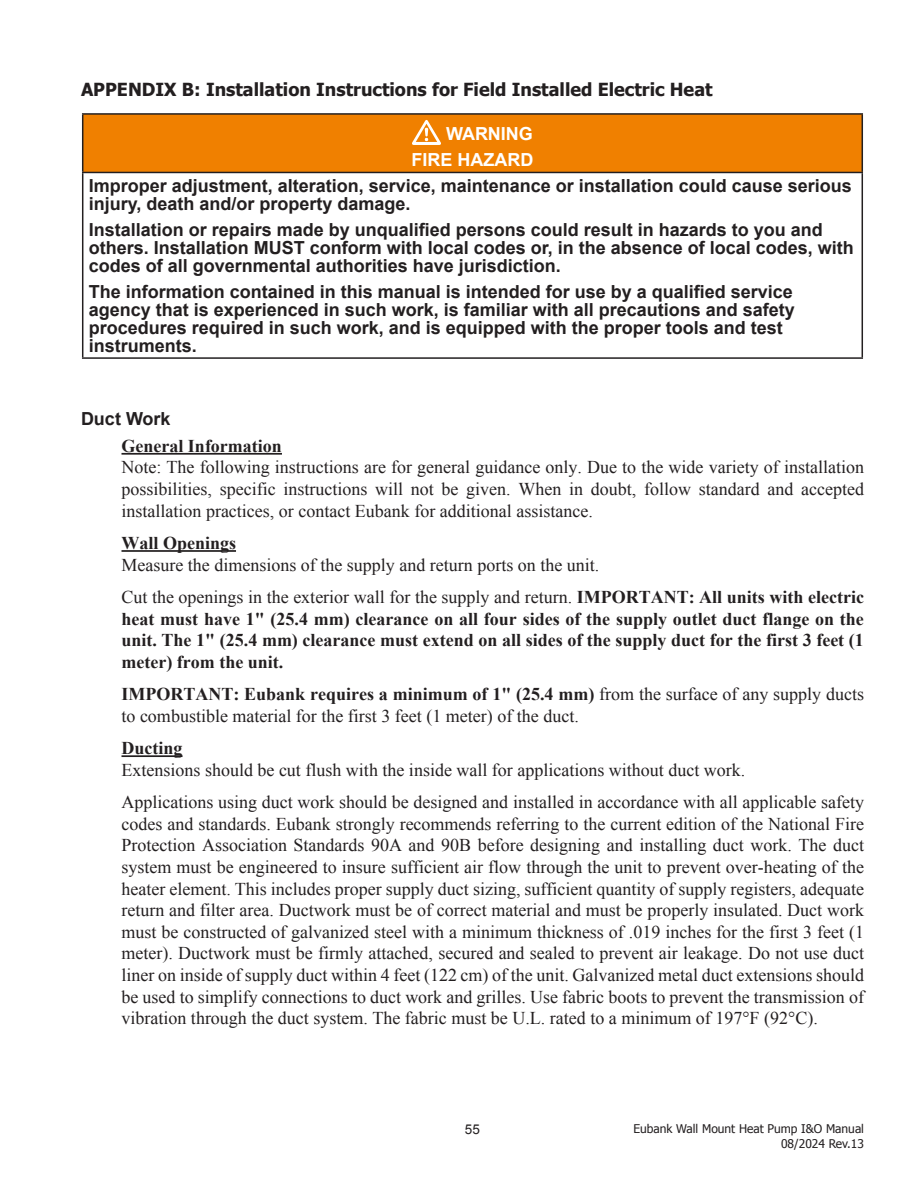
<style>
.page{position:relative;width:918px;height:1188px;background:#fff}
.page>*{position:absolute;margin:0;border:0;box-sizing:border-box;transform-origin:0 0}
.Manual_Text{font:18px/21.6px "Times New Roman";color:#231f20;text-align:justify}
.Warningtext{font:700 18px/18px "Arial";color:#231f20}
.Manual_Text-2{font:700 18px/21.6px "Times New Roman";color:#231f20;text-align:justify}
._1st_Level{font:700 18px "Tahoma";color:#231f20}
.Warning{font:700 18px "Arial";color:#fff}
.Heading2{font:700 18px "Arial";color:#231f20}
.t1{font:13.5px "Arial";color:#231f20}
.t2{font:12px/14.4px "Tahoma";color:#231f20;text-align:right}
.s1{font-weight:400}
.s2{font-weight:700}
</style>
<div class="page">
<hr style="left:122px;top:453px;width:160px;height:2px;background:#231f20">
<hr style="left:122px;top:550px;width:114px;height:2px;background:#231f20">
<hr style="left:122px;top:755px;width:61px;height:2px;background:#231f20">
<div style="left:83px;top:114px;width:779px;height:58px;background:#f08000"></div>
<hr style="left:82px;top:113px;width:781px;height:2px;background:#231f20">
<hr style="left:82px;top:115px;width:1px;height:57px;background:#231f20">
<hr style="left:862px;top:115px;width:1px;height:57px;background:#231f20">
<hr style="left:82px;top:172px;width:781px;height:1px;background:#231f20">
<hr style="left:82px;top:173px;width:1px;height:184px;background:#231f20">
<hr style="left:862px;top:173px;width:1px;height:184px;background:#231f20">
<hr style="left:82px;top:357px;width:781px;height:2px;background:#231f20">
<svg style="left:412px;top:120px;width:29px;height:25px"></svg>
<p class="_1st_Level" style="left:81px;top:77px;width:633px">APPENDIX B: Installation Instructions for Field Installed Electric Heat</p>
<p class="Warning" style="left:446px;top:122px;width:88px">WARNING</p>
<p class="Warning" style="left:412px;top:148px;width:123px">FIRE HAZARD</p>
<p class="Warningtext" style="left:89px;top:177px;width:765px">Improper adjustment, alteration, service, maintenance or installation could cause serious injury, death and/or property damage.</p>
<p class="Warningtext" style="left:89px;top:221px;width:767px">Installation or repairs made by unqualified persons could result in hazards to you and others. Installation MUST conform with local codes or, in the absence of local codes, with codes of all governmental authorities have jurisdiction.</p>
<p class="Warningtext" style="left:89px;top:283px;width:708px">The information contained in this manual is intended for use by a qualified service agency that is experienced in such work, is familiar with all precautions and safety procedures required in such work, and is equipped with the proper tools and test instruments.</p>
<p class="Heading2" style="left:81px;top:407px;width:91px">Duct Work</p>
<p class="Manual_Text-2" style="left:122px;top:435px;width:162px">General Information</p>
<p class="Manual_Text" style="left:122px;top:456px;width:744px">Note: The following instructions are for general guidance only. Due to the wide variety of installation possibilities, specific instructions will not be given. When in doubt, follow standard and accepted installation practices, or contact Eubank for additional assistance.</p>
<p class="Manual_Text-2" style="left:122px;top:532px;width:116px">Wall Openings</p>
<p class="Manual_Text" style="left:122px;top:554px;width:479px">Measure the dimensions of the supply and return ports on the unit.</p>
<p class="Manual_Text-2" style="left:122px;top:586px;width:744px"><span class="s1">Cut the openings in the exterior wall for the supply and return.</span> IMPORTANT: All units with electric heat must have 1" (25.4 mm) clearance on all four sides of the supply outlet duct flange on the unit. The 1" (25.4 mm) clearance must extend on all sides of the supply duct for the first 3 feet (1 meter) from the unit.</p>
<p class="Manual_Text" style="left:122px;top:683px;width:744px"><span class="s2">IMPORTANT: Eubank requires a minimum of 1" (25.4 mm)</span> from the surface of any supply ducts to combustible material for the first 3 feet (1 meter) of the duct.</p>
<p class="Manual_Text-2" style="left:122px;top:737px;width:63px">Ducting</p>
<p class="Manual_Text" style="left:122px;top:759px;width:625px">Extensions should be cut flush with the inside wall for applications without duct work.</p>
<p class="Manual_Text" style="left:122px;top:791px;width:744px">Applications using duct work should be designed and installed in accordance with all applicable safety codes and standards. Eubank strongly recommends referring to the current edition of the National Fire Protection Association Standards 90A and 90B before designing and installing duct work. The duct system must be engineered to insure sufficient air flow through the unit to prevent over-heating of the heater element. This includes proper supply duct sizing, sufficient quantity of supply registers, adequate return and filter area. Ductwork must be of correct material and must be properly insulated. Duct work must be constructed of galvanized steel with a minimum thickness of .019 inches for the first 3 feet (1 meter). Ductwork must be firmly attached, secured and sealed to prevent air leakage. Do not use duct liner on inside of supply duct within 4 feet (122 cm) of the unit. Galvanized metal duct extensions should be used to simplify connections to duct work and grilles. Use fabric boots to prevent the transmission of vibration through the duct system. The fabric must be U.L. rated to a minimum of 197°F (92°C).</p>
<p class="t1" style="left:465px;top:1121px;width:17px">55</p>
<p class="t2" style="left:633px;top:1121px;width:232px">Eubank Wall Mount Heat Pump I&amp;O Manual<br>08/2024 Rev.13</p>
</div>
